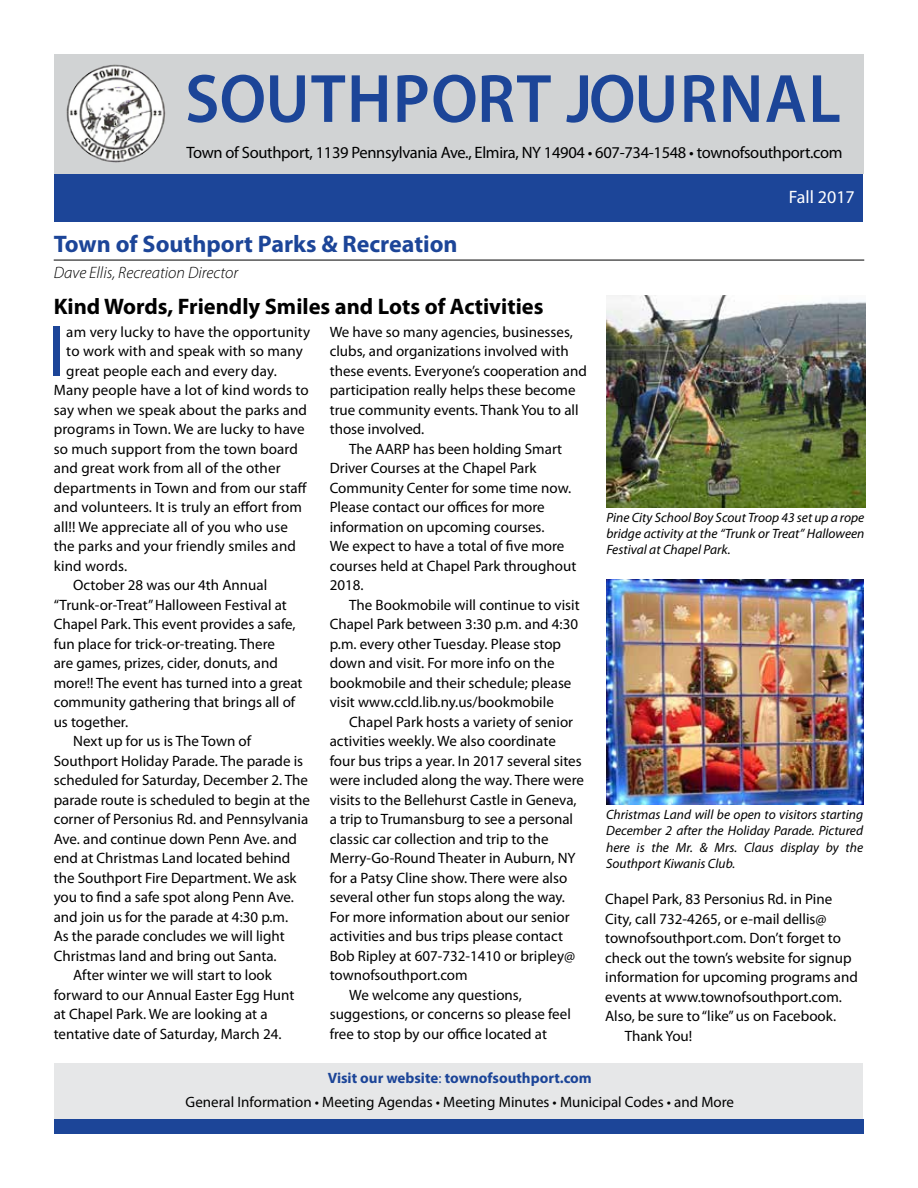
<style>
.page{position:relative;width:918px;height:1188px;background:#fff}
.page>*{position:absolute;margin:0;border:0;box-sizing:border-box;transform-origin:0 0}
.t1{font:72.9px "Myriad Pro";color:#1c4598}
.t2{font:600 69px "Myriad Pro";letter-spacing:.02em;color:#1c4598;scale:.96 1}
.t3{font:700 24px "Myriad Pro";color:#1c4598}
.t4{font:700 22.5px "Myriad Pro";color:#000}
.t5{font:18px "Myriad Pro";color:#fff}
.t6{font:16.5px "Myriad Pro";letter-spacing:-.02em;color:#000}
.t7{font:italic 300 16.5px "Myriad Pro";color:#000}
.t8{font:15px/24px "Myriad Pro";color:#000;text-align:center}
.t9{font:italic 13.5px/16.2px "Myriad Pro";color:#000;text-align:justify}
.s1{font-weight:700;color:#1c4598}
.s2{color:#1c4598}
</style>
<div class="page">
<div style="left:55px;top:175px;width:808px;height:47px;background:#1c4598"></div>
<div style="left:55px;top:1063px;width:808px;height:63px;background:#e6e7e8"></div>
<div style="left:54px;top:54px;width:810px;height:120px;background:#d1d3d4"></div>
<img style="left:66px;top:64px;width:100px;height:99px">
<div style="left:54px;top:1119px;width:810px;height:15px;background:#1c4598"></div>
<hr style="left:54px;top:260px;width:810px;height:1px;background:#000">
<img style="left:607px;top:295px;width:258px;height:213px">
<img style="left:606px;top:580px;width:257px;height:224px">
<h2 class="t2" style="left:185px;top:55px;width:685px">SOUTHPORT JOURNAL</h2>
<p class="t6" style="left:186px;top:142px;width:658px">Town of Southport, 1139 Pennsylvania Ave., Elmira, NY 14904 • 607-734-1548 • townofsouthport.com</p>
<h3 class="t3" style="left:54px;top:228px;width:405px">Town of Southport Parks &amp; Recreation</h3>
<p class="t7" style="left:54px;top:263px;width:186px">Dave Ellis, Recreation Director</p>
<h3 class="t4" style="left:54px;top:291px;width:491px">Kind Words, Friendly Smiles and Lots of Activities</h3>
<h1 class="t1" style="left:48px;top:306px;width:19px">I</h1>
<p class="t8" style="left:66px;top:320px;width:245px">am very lucky to have the opportunity</p>
<p class="t8" style="left:66px;top:339px;width:238px">to work with and speak with so many</p>
<p class="t8" style="left:66px;top:359px;width:212px">great people each and every day.</p>
<p class="t8" style="left:54px;top:378px;width:257px">Many people have a lot of kind words to</p>
<p class="t8" style="left:54px;top:398px;width:255px">say when we speak about the parks and</p>
<p class="t8" style="left:54px;top:417px;width:252px">programs in Town. We are lucky to have</p>
<p class="t8" style="left:54px;top:437px;width:246px">so much support from the town board</p>
<p class="t8" style="left:54px;top:456px;width:228px">and great work from all of the other</p>
<p class="t8" style="left:54px;top:476px;width:255px">departments in Town and from our staff</p>
<p class="t8" style="left:54px;top:495px;width:250px">and volunteers. It is truly an effort from</p>
<p class="t8" style="left:54px;top:515px;width:236px">all!! We appreciate all of you who use</p>
<p class="t8" style="left:54px;top:534px;width:244px">the parks and your friendly smiles and</p>
<p class="t8" style="left:54px;top:554px;width:75px">kind words.</p>
<p class="t8" style="left:73px;top:573px;width:196px">October 28 was our 4th Annual</p>
<p class="t8" style="left:54px;top:593px;width:235px">“Trunk-or-Treat” Halloween Festival at</p>
<p class="t8" style="left:54px;top:612px;width:243px">Chapel Park. This event provides a safe,</p>
<p class="t8" style="left:54px;top:632px;width:223px">fun place for trick-or-treating. There</p>
<p class="t8" style="left:54px;top:651px;width:226px">are games, prizes, cider, donuts, and</p>
<p class="t8" style="left:54px;top:671px;width:250px">more!! The event has turned into a great</p>
<p class="t8" style="left:54px;top:690px;width:243px">community gathering that brings all of</p>
<p class="t8" style="left:54px;top:710px;width:76px">us together.</p>
<p class="t8" style="left:73px;top:729px;width:179px">Next up for us is The Town of</p>
<p class="t8" style="left:54px;top:749px;width:251px">Southport Holiday Parade. The parade is</p>
<p class="t8" style="left:54px;top:768px;width:256px">scheduled for Saturday, December 2. The</p>
<p class="t8" style="left:54px;top:788px;width:258px">parade route is scheduled to begin at the</p>
<p class="t8" style="left:54px;top:807px;width:256px">corner of Personius Rd. and Pennsylvania</p>
<p class="t8" style="left:54px;top:827px;width:245px">Ave. and continue down Penn Ave. and</p>
<p class="t8" style="left:54px;top:846px;width:238px">end at Christmas Land located behind</p>
<p class="t8" style="left:54px;top:866px;width:244px">the Southport Fire Department. We ask</p>
<p class="t8" style="left:54px;top:885px;width:242px">you to find a safe spot along Penn Ave.</p>
<p class="t8" style="left:54px;top:905px;width:236px">and join us for the parade at 4:30 p.m.</p>
<p class="t8" style="left:54px;top:924px;width:233px">As the parade concludes we will light</p>
<p class="t8" style="left:54px;top:944px;width:224px">Christmas land and bring out Santa.</p>
<p class="t8" style="left:73px;top:963px;width:200px">After winter we will start to look</p>
<p class="t8" style="left:54px;top:983px;width:242px">forward to our Annual Easter Egg Hunt</p>
<p class="t8" style="left:54px;top:1002px;width:215px">at Chapel Park. We are looking at a</p>
<p class="t8" style="left:54px;top:1022px;width:229px">tentative date of Saturday, March 24.</p>
<p class="t8" style="left:330px;top:320px;width:245px">We have so many agencies, businesses,</p>
<p class="t8" style="left:330px;top:339px;width:241px">clubs, and organizations involved with</p>
<p class="t8" style="left:330px;top:359px;width:259px">these events. Everyone’s cooperation and</p>
<p class="t8" style="left:330px;top:378px;width:247px">participation really helps these become</p>
<p class="t8" style="left:330px;top:398px;width:250px">true community events. Thank You to all</p>
<p class="t8" style="left:330px;top:417px;width:96px">those involved.</p>
<p class="t8" style="left:349px;top:437px;width:215px">The AARP has been holding Smart</p>
<p class="t8" style="left:330px;top:456px;width:208px">Driver Courses at the Chapel Park</p>
<p class="t8" style="left:330px;top:476px;width:243px">Community Center for some time now.</p>
<p class="t8" style="left:330px;top:495px;width:217px">Please contact our offices for more</p>
<p class="t8" style="left:330px;top:515px;width:216px">information on upcoming courses.</p>
<p class="t8" style="left:330px;top:534px;width:236px">We expect to have a total of five more</p>
<p class="t8" style="left:330px;top:554px;width:248px">courses held at Chapel Park throughout</p>
<p class="t8" style="left:330px;top:573px;width:35px">2018.</p>
<p class="t8" style="left:349px;top:593px;width:232px">The Bookmobile will continue to visit</p>
<p class="t8" style="left:330px;top:612px;width:250px">Chapel Park between 3:30 p.m. and 4:30</p>
<p class="t8" style="left:330px;top:632px;width:233px">p.m. every other Tuesday. Please stop</p>
<p class="t8" style="left:330px;top:651px;width:227px">down and visit. For more info on the</p>
<p class="t8" style="left:330px;top:671px;width:243px">bookmobile and their schedule; please</p>
<p class="t8" style="left:330px;top:690px;width:226px">visit www.ccld.lib.ny.us/bookmobile</p>
<p class="t8" style="left:349px;top:710px;width:225px">Chapel Park hosts a variety of senior</p>
<p class="t8" style="left:330px;top:729px;width:228px">activities weekly. We also coordinate</p>
<p class="t8" style="left:330px;top:749px;width:254px">four bus trips a year. In 2017 several sites</p>
<p class="t8" style="left:330px;top:768px;width:256px">were included along the way. There were</p>
<p class="t8" style="left:330px;top:788px;width:249px">visits to the Bellehurst Castle in Geneva,</p>
<p class="t8" style="left:330px;top:807px;width:245px">a trip to Trumansburg to see a personal</p>
<p class="t8" style="left:330px;top:827px;width:220px">classic car collection and trip to the</p>
<p class="t8" style="left:330px;top:846px;width:247px">Merry-Go-Round Theater in Auburn, NY</p>
<p class="t8" style="left:330px;top:866px;width:239px">for a Patsy Cline show. There were also</p>
<p class="t8" style="left:330px;top:885px;width:237px">several other fun stops along the way.</p>
<p class="t8" style="left:330px;top:905px;width:241px">For more information about our senior</p>
<p class="t8" style="left:330px;top:924px;width:235px">activities and bus trips please contact</p>
<p class="t8" style="left:330px;top:944px;width:247px">Bob Ripley at 607-732-1410 or bripley@</p>
<p class="t8" style="left:330px;top:963px;width:140px">townofsouthport.com</p>
<p class="t8" style="left:349px;top:983px;width:174px">We welcome any questions,</p>
<p class="t8" style="left:330px;top:1002px;width:243px">suggestions, or concerns so please feel</p>
<p class="t8" style="left:330px;top:1022px;width:219px">free to stop by our office located at</p>
<p class="t5" style="left:789px;top:186px;width:67px">Fall 2017</p>
<p class="t9" style="left:606px;top:509px;width:260px">Pine City School Boy Scout Troop 43 set up a rope bridge activity at the “Trunk or Treat” Halloween Festival at Chapel Park.</p>
<p class="t9" style="left:606px;top:806px;width:259px">Christmas Land will be open to visitors starting December 2 after the Holiday Parade. Pictured here is the Mr. &amp; Mrs. Claus display by the Southport Kiwanis Club.</p>
<p class="t8" style="left:605px;top:887px;width:229px">Chapel Park, 83 Personius Rd. in Pine</p>
<p class="t8" style="left:605px;top:907px;width:223px">City, call 732-4265, or e-mail dellis@</p>
<p class="t8" style="left:605px;top:926px;width:237px">townofsouthport.com. Don’t forget to</p>
<p class="t8" style="left:605px;top:946px;width:248px">check out the town’s website for signup</p>
<p class="t8" style="left:605px;top:965px;width:254px">information for upcoming programs and</p>
<p class="t8" style="left:605px;top:985px;width:238px">events at www.townofsouthport.com.</p>
<p class="t8" style="left:605px;top:1004px;width:233px">Also, be sure to “like” us on Facebook.</p>
<p class="t8" style="left:625px;top:1024px;width:69px">Thank You!</p>
<p class="t8" style="left:186px;top:1065px;width:550px"><span class="s1">Visit our website</span><span class="s2">:</span> <span class="s1">townofsouthport.com<br></span>General Information • Meeting Agendas • Meeting Minutes • Municipal Codes • and More</p>
</div>
